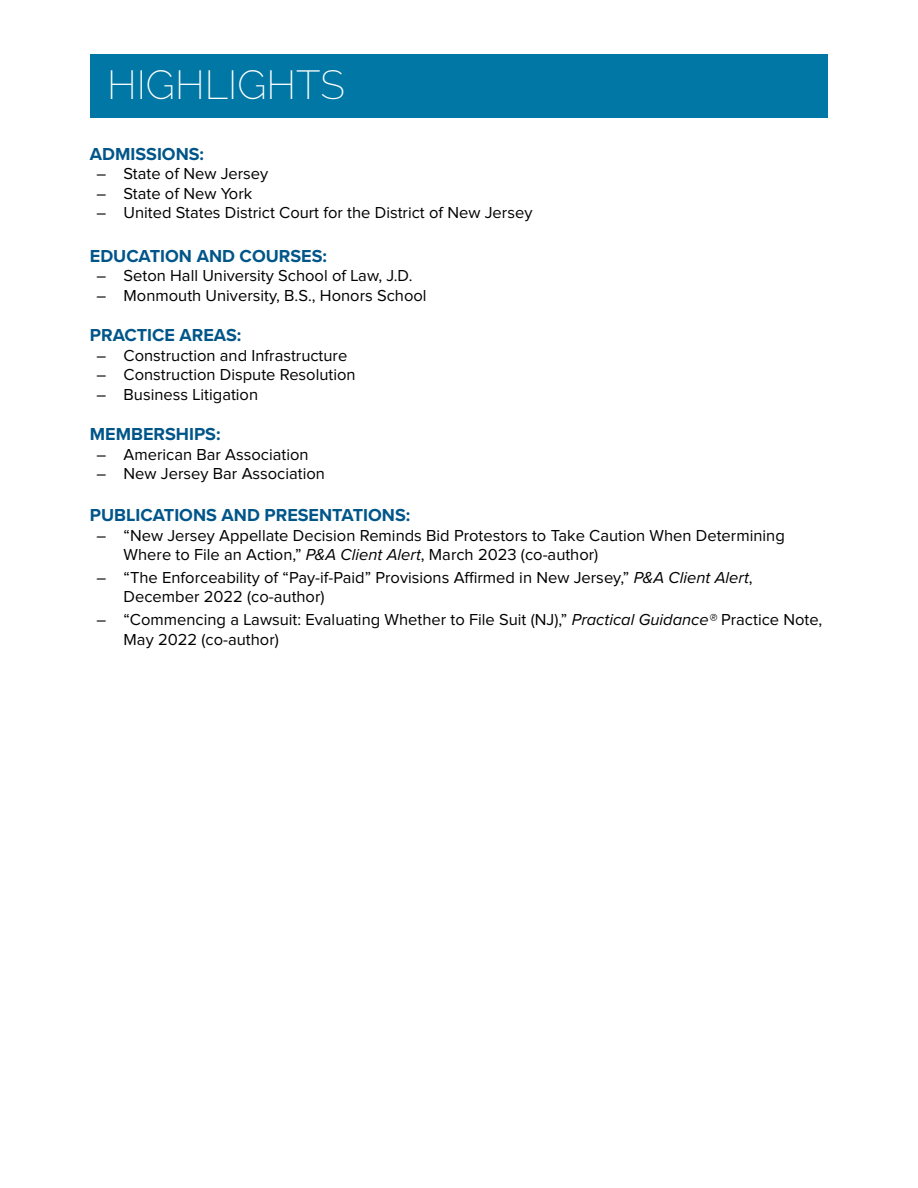
<style>
.page{position:relative;width:918px;height:1188px;background:#fff}
.page>*{position:absolute;margin:0;border:0;box-sizing:border-box;transform-origin:0 0}
.t1{font:200 40.5px "Raleway";color:#fff}
.t2{font:700 18px "Proxima Nova";color:#005589}
.t3{font:16.5px/19.5px "Proxima Nova";color:#000}
.s1{font-style:italic}
</style>
<div class="page">
<div style="left:90px;top:54px;width:738px;height:63px;background:#0077a4"></div>
<h1 class="t1" style="left:107px;top:61px;width:239px">HIGHLIGHTS</h1>
<p class="t2" style="left:90px;top:140px;width:116px">ADMISSIONS:</p>
<p class="t3" style="left:97px;top:164px;width:173px">– State of New Jersey</p>
<p class="t3" style="left:97px;top:184px;width:157px">– State of New York</p>
<p class="t3" style="left:97px;top:203px;width:437px">– United States District Court for the District of New Jersey</p>
<p class="t2" style="left:90px;top:242px;width:239px">EDUCATION AND COURSES:</p>
<p class="t3" style="left:97px;top:266px;width:317px">– Seton Hall University School of Law, J.D.</p>
<p class="t3" style="left:97px;top:286px;width:332px">– Monmouth University, B.S., Honors School</p>
<p class="t2" style="left:90px;top:322px;width:153px">PRACTICE AREAS:</p>
<p class="t3" style="left:97px;top:346px;width:252px">– Construction and Infrastructure</p>
<p class="t3" style="left:97px;top:365px;width:261px">– Construction Dispute Resolution</p>
<p class="t3" style="left:97px;top:385px;width:163px">– Business Litigation</p>
<p class="t2" style="left:90px;top:421px;width:132px">MEMBERSHIPS:</p>
<p class="t3" style="left:97px;top:445px;width:214px">– American Bar Association</p>
<p class="t3" style="left:97px;top:464px;width:230px">– New Jersey Bar Association</p>
<p class="t2" style="left:90px;top:502px;width:322px">PUBLICATIONS AND PRESENTATIONS:</p>
<p class="t3" style="left:124px;top:526px;width:663px;text-indent:-27px">– “New Jersey Appellate Decision Reminds Bid Protestors to Take Caution When Determining<br>Where to File an Action,” <span class="s1">P&amp;A Client Alert</span>, March 2023 (co-author)</p>
<p class="t3" style="left:124px;top:568px;width:631px;text-indent:-27px">– “The Enforceability of “Pay-if-Paid” Provisions Affirmed in New Jersey,” <span class="s1">P&amp;A Client Alert</span>,<br>December 2022 (co-author)</p>
<p class="t3" style="left:124px;top:610px;width:700px;text-indent:-27px">– “Commencing a Lawsuit: Evaluating Whether to File Suit (NJ),” <span class="s1">Practical Guidance®</span> Practice Note,<br>May 2022 (co-author)</p>
</div>
